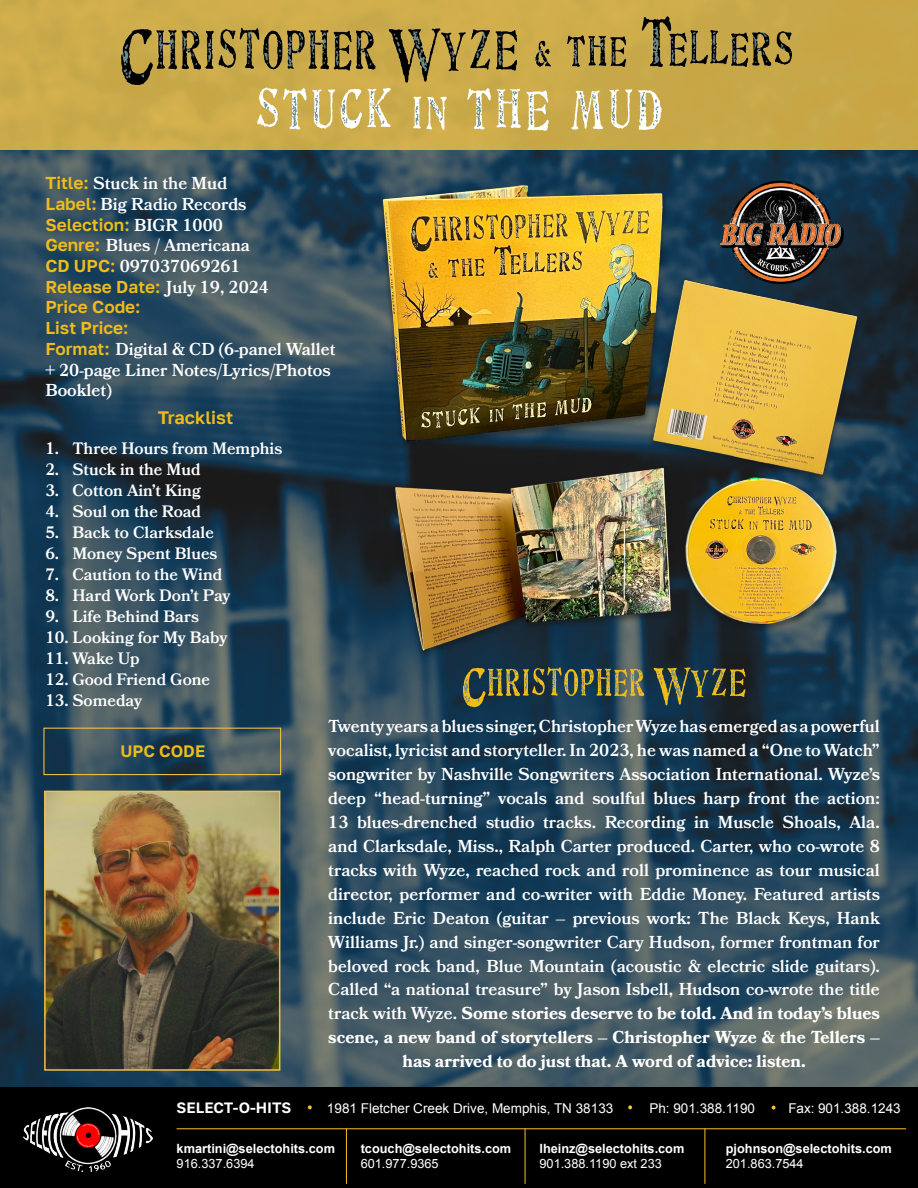
<style>
.page{position:relative;width:918px;height:1188px;background:#fff}
.page>*{position:absolute;margin:0;border:0;box-sizing:border-box;transform-origin:0 0}
.t1{font:600 18px "Golos Text";color:#f1bc1a}
.t2{font:600 17.25px/24px "Bookmania";color:#fff}
.t3{font:600 17.25px/20.7px "Golos Text";color:#f1bc1a}
.t4{font:600 16.5px "Bookmania";color:#fff}
.t5{font:600 16.5px "Golos Text";color:#f1bc1a}
.t6{font:600 15px "Golos Text";color:#fff}
.t7{font:13.5px "Arial";color:#fff}
.t8{font:700 12.75px "Arial";color:#fff}
.t9{font:12.75px "Arial";color:#fff}
.s1{font-family:"Golos Text";color:#f1bc1a}
.s2{font-family:"Bookmania";color:#fff}
.s3{font-weight:700}
</style>
<div class="page">
<img style="left:0;top:149px;width:918px;height:939px">
<img style="left:378px;top:149px;width:491px;height:528px">
<div style="left:0;top:0;width:918px;height:149px;background:#c9a94a"></div>
<img style="left:47px;top:794px;width:230px;height:274px">
<div style="left:44px;top:791px;width:236px;height:280px;border:2px solid #eec047"></div>
<img style="left:122px;top:17px;width:669px;height:68px">
<svg style="left:571px;top:90px;width:32px;height:40px"></svg>
<svg style="left:638px;top:90px;width:23px;height:40px"></svg>
<svg style="left:341px;top:88px;width:50px;height:41px"></svg>
<svg style="left:609px;top:89px;width:23px;height:40px"></svg>
<svg style="left:413px;top:97px;width:8px;height:32px"></svg>
<svg style="left:257px;top:87px;width:78px;height:43px"></svg>
<svg style="left:467px;top:88px;width:82px;height:43px"></svg>
<svg style="left:427px;top:97px;width:20px;height:33px"></svg>
<svg style="left:654px;top:668px;width:91px;height:37px;background:#4a5037"></svg>
<svg style="left:463px;top:667px;width:181px;height:40px;background:#515c45"></svg>
<div style="left:43px;top:728px;width:238px;height:47px;border:1px solid #eec047"></div>
<div style="left:0;top:1088px;width:918px;height:100px;background:#000"></div>
<img style="left:23px;top:1107px;width:130px;height:65px">
<hr style="left:177px;top:1128px;width:729px;height:1px;background:#f9c228">
<hr style="left:346px;top:1129px;width:1px;height:55px;background:#f9c228">
<hr style="left:525px;top:1128px;width:1px;height:56px;background:#f9c228">
<hr style="left:705px;top:1128px;width:1px;height:56px;background:#f9c228">
<svg style="left:308px;top:1105px;width:4px;height:4px"></svg>
<svg style="left:628px;top:1105px;width:4px;height:4px"></svg>
<svg style="left:772px;top:1106px;width:4px;height:4px"></svg>
<p class="t2" style="left:45px;top:173px;width:203px;line-height:20.7px"><span class="s1">Title:</span> Stuck in the Mud<br><span class="s1">Label:</span> Big Radio Records</p>
<p class="t3" style="left:45px;top:214px;width:179px">Selection: <span class="s2">BIGR 1000</span></p>
<p class="t2" style="left:45px;top:235px;width:206px;line-height:20.7px"><span class="s1">Genre:</span> Blues / Americana<br><span class="s1">CD UPC:</span> 097037069261</p>
<p class="t3" style="left:45px;top:276px;width:225px">Release Date: <span class="s2">July 19, 2024<br></span>Price Code:<br>List Price:</p>
<p class="t2" style="left:45px;top:338px;width:292px;line-height:20.7px"><span class="s1">Format:</span> Digital &amp; CD (6-panel Wallet + 20-page Liner Notes/Lyrics/Photos<br>Booklet)</p>
<p class="t1" style="left:158px;top:407px;width:77px">Tracklist</p>
<p class="t4" style="left:45px;top:439px;width:238px">1. Three Hours from Memphis</p>
<p class="t4" style="left:45px;top:460px;width:157px">2. Stuck in the Mud</p>
<p class="t4" style="left:45px;top:481px;width:157px">3. Cotton Ain’t King</p>
<p class="t4" style="left:45px;top:502px;width:157px">4. Soul on the Road</p>
<p class="t4" style="left:45px;top:523px;width:170px">5. Back to Clarksdale</p>
<p class="t4" style="left:45px;top:544px;width:174px">6. Money Spent Blues</p>
<p class="t4" style="left:45px;top:565px;width:178px">7. Caution to the Wind</p>
<p class="t4" style="left:45px;top:586px;width:187px">8. Hard Work Don’t Pay</p>
<p class="t4" style="left:45px;top:607px;width:155px">9. Life Behind Bars</p>
<p class="t4" style="left:45px;top:628px;width:184px">10. Looking for My Baby</p>
<p class="t4" style="left:45px;top:649px;width:96px">11. Wake Up</p>
<p class="t4" style="left:45px;top:670px;width:166px">12. Good Friend Gone</p>
<p class="t4" style="left:45px;top:691px;width:98px">13. Someday</p>
<p class="t5" style="left:120px;top:742px;width:86px">UPC CODE</p>
<p class="t2" style="left:328px;top:714px;width:553px;text-align:center">Twenty years a blues singer, Christopher Wyze has emerged as a powerful vocalist, lyricist and storyteller. In 2023, he was named a “One to Watch” songwriter by Nashville Songwriters Association International. Wyze’s deep “head-turning” vocals and soulful blues harp front the action:<br>13 blues-drenched studio tracks. Recording in Muscle Shoals, Ala. and Clarksdale, Miss., Ralph Carter produced. Carter, who co-wrote 8 tracks with Wyze, reached rock and roll prominence as tour musical director, performer and co-writer with Eddie Money. Featured artists include Eric Deaton (guitar – previous work: The Black Keys, Hank Williams Jr.) and singer-songwriter Cary Hudson, former frontman for beloved rock band, Blue Mountain (acoustic &amp; electric slide guitars).<br>Called “a national treasure” by Jason Isbell, Hudson co-wrote the title track with Wyze. <span class="s3">Some stories deserve to be told. And in today’s blues scene, a new band of storytellers – Christopher Wyze &amp; the Tellers – has arrived to do just that. A word of advice: listen.</span></p>
<p class="t6" style="left:177px;top:1099px;width:116px">SELECT-O-HITS</p>
<p class="t7" style="left:327px;top:1099px;width:288px">1981 Fletcher Creek Drive, Memphis, TN 38133</p>
<p class="t7" style="left:649px;top:1099px;width:107px">Ph: 901.388.1190</p>
<p class="t7" style="left:788px;top:1099px;width:114px">Fax: 901.388.1243</p>
<p class="t8" style="left:177px;top:1140px;width:160px">kmartini@selectohits.com</p>
<p class="t9" style="left:177px;top:1156px;width:79px">916.337.6394</p>
<p class="t8" style="left:361px;top:1140px;width:152px">tcouch@selectohits.com</p>
<p class="t9" style="left:361px;top:1156px;width:79px">601.977.9365</p>
<p class="t8" style="left:540px;top:1140px;width:146px">lheinz@selectohits.com</p>
<p class="t9" style="left:540px;top:1156px;width:124px">901.388.1190 ext 233</p>
<p class="t8" style="left:726px;top:1140px;width:168px">pjohnson@selectohits.com</p>
<p class="t9" style="left:726px;top:1156px;width:79px">201.863.7544</p>
</div>
